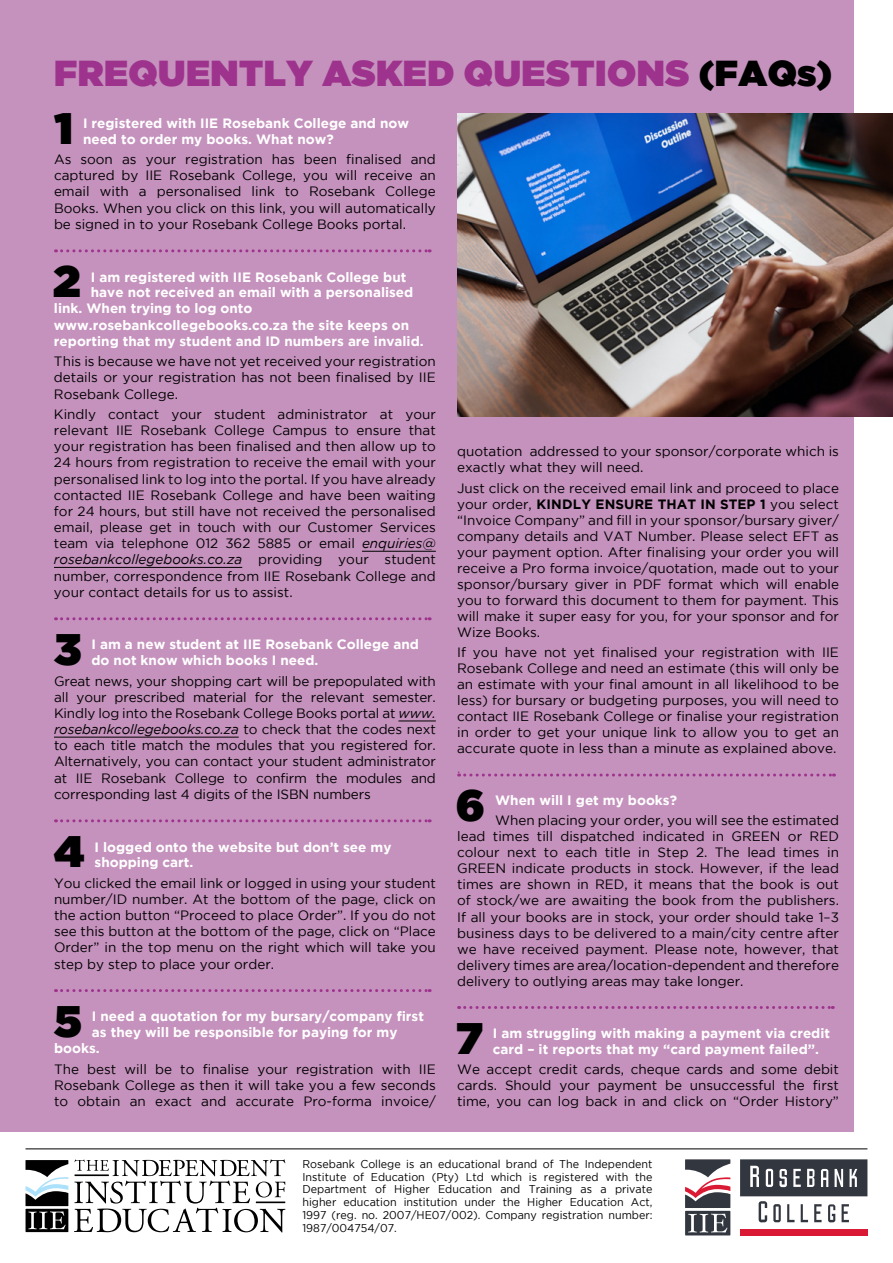
<style>
.page{position:relative;width:893px;height:1263px;background:#fff}
.page>*{position:absolute;margin:0;border:0;box-sizing:border-box;transform-origin:0 0}
.t1{font:43.95px "Gotham Ultra";color:#000}
.t2{font:36px "Gotham Ultra";letter-spacing:.015em;color:#9e338d}
.t3{font:13.5px/16.2px "Gotham";color:#000;text-align:justify}
.t4{font:700 13.5px/15.8px "Gotham";color:#fff}
.t5{font:13.5px "Gotham";color:#9e338d}
.t6{font:11.25px/12.9px "Gotham";color:#000;text-align:justify;scale:.95 1}
.s1{color:#000}
.s2{font-style:italic}
.s3{font-weight:700}
</style>
<div class="page">
<svg style="left:26px;top:1160px;width:42px;height:72px"></svg>
<svg style="left:74px;top:1159px;width:211px;height:73px"></svg>
<svg style="left:685px;top:1159px;width:45px;height:76px"></svg>
<div style="left:740px;top:1229px;width:127px;height:6px;background:#da1a35"></div>
<div style="left:740px;top:1159px;width:127px;height:37px;background:#32363f"></div>
<svg style="left:750px;top:1166px;width:9px;height:21px"></svg>
<svg style="left:766px;top:1169px;width:7px;height:18px"></svg>
<svg style="left:779px;top:1169px;width:8px;height:18px"></svg>
<svg style="left:793px;top:1169px;width:8px;height:18px"></svg>
<svg style="left:807px;top:1169px;width:7px;height:18px"></svg>
<svg style="left:821px;top:1169px;width:7px;height:18px"></svg>
<svg style="left:834px;top:1169px;width:9px;height:18px"></svg>
<svg style="left:849px;top:1169px;width:8px;height:18px"></svg>
<svg style="left:773px;top:1204px;width:76px;height:18px"></svg>
<svg style="left:759px;top:1201px;width:8px;height:21px"></svg>
<hr style="left:26px;top:1148px;width:841px;height:1px;background:#000">
<div style="left:0;top:0;width:854px;height:1131px;background:#c592bd"></div>
<img style="left:458px;top:113px;width:435px;height:304px">
<svg style="left:56px;top:249px;width:374px;height:3px"></svg>
<hr style="left:362px;top:551px;width:74px;height:1px;background:#000">
<hr style="left:54px;top:567px;width:188px;height:1px;background:#000">
<svg style="left:56px;top:617px;width:374px;height:3px"></svg>
<hr style="left:398px;top:721px;width:38px;height:1px;background:#000">
<hr style="left:54px;top:737px;width:185px;height:1px;background:#000">
<svg style="left:56px;top:819px;width:374px;height:3px"></svg>
<svg style="left:56px;top:989px;width:374px;height:3px"></svg>
<svg style="left:459px;top:773px;width:375px;height:3px"></svg>
<svg style="left:459px;top:1006px;width:374px;height:3px"></svg>
<h2 class="t2" style="left:54px;top:52px;width:779px">FREQUENTLY ASKED QUESTIONS <span class="s1">(FAQs)</span></h2>
<h1 class="t1" style="left:54px;top:103px;width:20px">1</h1>
<p class="t4" style="left:83px;top:115px;width:328px">I registered with IIE Rosebank College and now need to order my books. What now?</p>
<p class="t3" style="left:54px;top:151px;width:383px">As soon as your registration has been finalised and captured by IIE Rosebank College, you will receive an email with a personalised link to Rosebank College Books. When you click on this link, you will automatically be signed in to your Rosebank College Books portal.</p>
<h1 class="t1" style="left:53px;top:256px;width:29px">2</h1>
<p class="t4" style="left:91px;top:269px;width:317px">I am registered with IIE Rosebank College but</p>
<p class="t4" style="left:91px;top:284px;width:324px">have not received an email with a personalised</p>
<p class="t4" style="left:54px;top:300px;width:200px">link. When trying to log onto</p>
<p class="t4" style="left:54px;top:317px;width:357px">www.rosebankcollegebooks.co.za the site keeps on</p>
<p class="t4" style="left:54px;top:333px;width:371px">reporting that my student and ID numbers are invalid.</p>
<p class="t3" style="left:54px;top:353px;width:383px">This is because we have not yet received your registration details or your registration has not been finalised by IIE Rosebank College.</p>
<p class="t3" style="left:54px;top:406px;width:383px">Kindly contact your student administrator at your relevant IIE Rosebank College Campus to ensure that your registration has been finalised and then allow up to 24 hours from registration to receive the email with your personalised link to log into the portal. If you have already contacted IIE Rosebank College and have been waiting for 24 hours, but still have not received the personalised email, please get in touch with our Customer Services team via telephone 012 362 5885 or email <span class="s2">enquiries@ rosebankcollegebooks.co.za</span> providing your student number, correspondence from IIE Rosebank College and your contact details for us to assist.</p>
<h1 class="t1" style="left:54px;top:624px;width:29px">3</h1>
<p class="t4" style="left:91px;top:636px;width:329px">I am a new student at IIE Rosebank College and do not know which books I need.</p>
<p class="t3" style="left:54px;top:672px;width:383px">Great news, your shopping cart will be prepopulated with all your prescribed material for the relevant semester.<br>Kindly log into the Rosebank College Books portal at <span class="s2">www. rosebankcollegebooks.co.za</span> to check that the codes next to each title match the modules that you registered for.<br>Alternatively, you can contact your student administrator at IIE Rosebank College to confirm the modules and corresponding last 4 digits of the ISBN numbers</p>
<h1 class="t1" style="left:54px;top:826px;width:32px">4</h1>
<p class="t4" style="left:95px;top:838px;width:298px">I logged onto the website but don’t see my shopping cart.</p>
<p class="t3" style="left:54px;top:875px;width:383px">You clicked the email link or logged in using your student number/ID number. At the bottom of the page, click on the action button “Proceed to place Order”. If you do not see this button at the bottom of the page, click on “Place Order” in the top menu on the right which will take you step by step to place your order.</p>
<h1 class="t1" style="left:54px;top:996px;width:29px">5</h1>
<p class="t4" style="left:92px;top:1008px;width:333px">I need a quotation for my bursary/company first</p>
<p class="t3" style="left:457px;top:443px;width:383px">quotation addressed to your sponsor/corporate which is exactly what they will need.</p>
<p class="t3" style="left:457px;top:480px;width:383px">Just click on the received email link and proceed to place your order, <span class="s3">KINDLY ENSURE THAT IN STEP 1</span> you select “Invoice Company” and fill in your sponsor/bursary giver/ company details and VAT Number. Please select EFT as your payment option. After finalising your order you will receive a Pro forma invoice/quotation, made out to your sponsor/bursary giver in PDF format which will enable you to forward this document to them for payment. This will make it super easy for you, for your sponsor and for Wize Books.</p>
<p class="t3" style="left:457px;top:644px;width:383px">If you have not yet finalised your registration with IIE Rosebank College and need an estimate (this will only be an estimate with your final amount in all likelihood to be less) for bursary or budgeting purposes, you will need to contact IIE Rosebank College or finalise your registration in order to get your unique link to allow you to get an accurate quote in less than a minute as explained above.</p>
<p class="t5" style="left:457px;top:761px;width:5px">.</p>
<h1 class="t1" style="left:456px;top:780px;width:31px">6</h1>
<p class="t4" style="left:495px;top:792px;width:183px">When will I get my books?</p>
<p class="t3" style="left:457px;top:812px;width:383px;text-indent:38px">When placing your order, you will see the estimated lead times till dispatched indicated in GREEN or RED colour next to each title in Step 2. The lead times in GREEN indicate products in stock. However, if the lead times are shown in RED, it means that the book is out of stock/we are awaiting the book from the publishers.<br>If all your books are in stock, your order should take 1–3 business days to be delivered to a main/city centre after we have received payment. Please note, however, that delivery times are area/location-dependent and therefore delivery to outlying areas may take longer.</p>
<h1 class="t1" style="left:456px;top:1013px;width:28px">7</h1>
<p class="t4" style="left:493px;top:1025px;width:339px">I am struggling with making a payment via credit card – it reports that my “card payment failed”.</p>
<p class="t3" style="left:457px;top:1061px;width:383px">We accept credit cards, cheque cards and some debit cards. Should your payment be unsuccessful the first time, you can log back in and click on “Order History”</p>
<p class="t4" style="left:92px;top:1024px;width:307px">as they will be responsible for paying for my</p>
<p class="t4" style="left:54px;top:1040px;width:47px">books.</p>
<p class="t3" style="left:54px;top:1060px;width:383px">The best will be to finalise your registration with IIE Rosebank College as then it will take you a few seconds to obtain an exact and accurate Pro-forma invoice/</p>
<p class="t6" style="left:302px;top:1157px;width:370px">Rosebank College is an educational brand of The Independent Institute of Education (Pty) Ltd which is registered with the Department of Higher Education and Training as a private higher education institution under the Higher Education Act, 1997 (reg. no. 2007/HE07/002). Company registration number:<br>1987/004754/07.</p>
</div>
